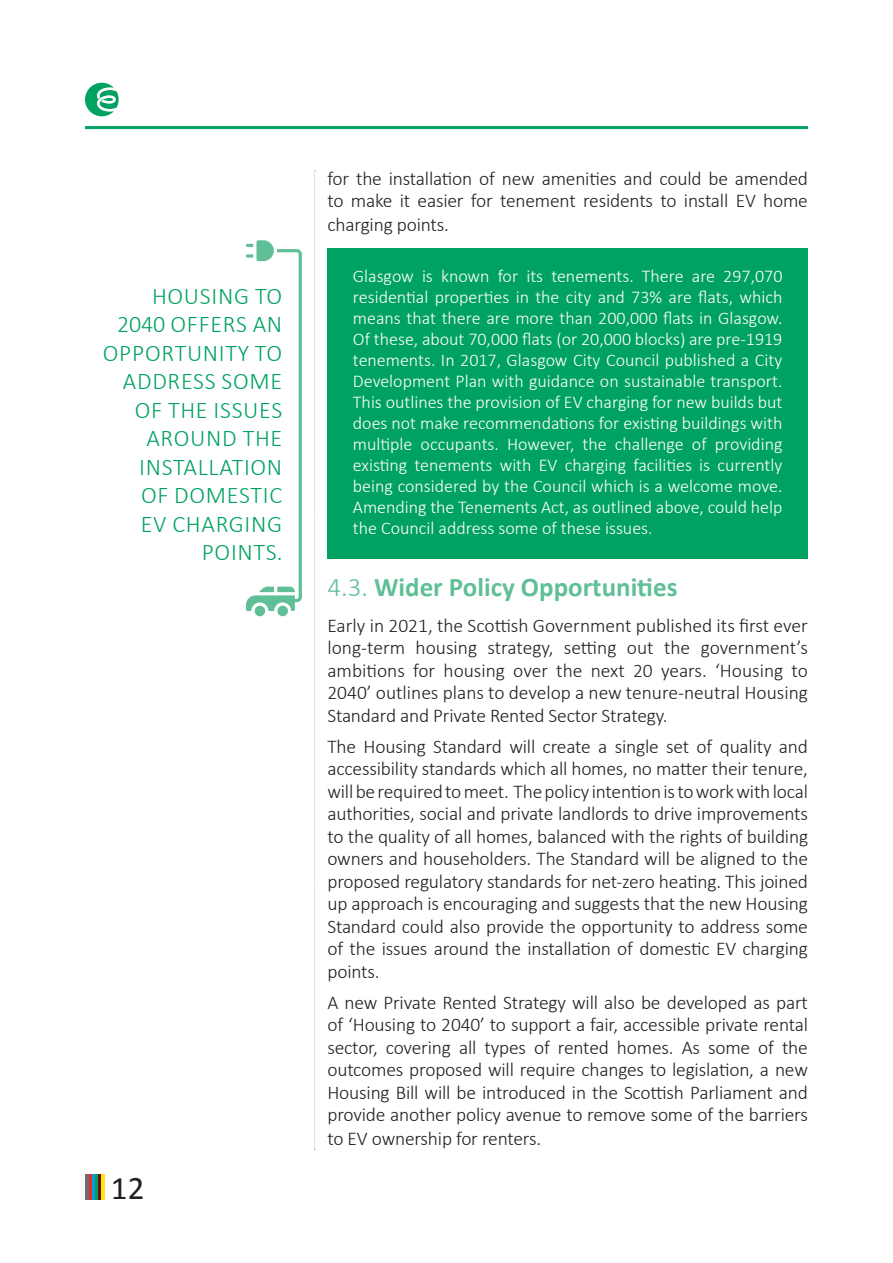
<style>
.page{position:relative;width:893px;height:1263px;background:#fff}
.page>*{position:absolute;margin:0;border:0;box-sizing:border-box;transform-origin:0 0}
.t1{font:33px "Calibri";color:#231f20}
.t2{font:700 27px "Calibri";color:#60bf97}
.t3{font:300 24px/28.5px "Calibri";letter-spacing:.03em;color:#00a261;text-align:right}
.t4{font:300 19.5px/22.5px "Calibri";letter-spacing:-.01em;color:#231f20;text-align:justify}
.t5{font:300 18px/21px "Calibri";color:#fff;text-align:justify}
.s1{font-weight:300}
</style>
<div class="page">
<div style="left:327px;top:249px;width:481px;height:310px;background:#00a261"></div>
<hr style="left:85px;top:126px;width:723px;height:3px;background:#00a261">
<svg style="left:314px;top:170px;width:2px;height:980px"></svg>
<div style="left:277px;top:606px;width:11px;height:10px;background:#60bf97;border-radius:50%"></div>
<svg style="left:246px;top:240px;width:56px;height:371px"></svg>
<div style="left:255px;top:606px;width:10px;height:10px;background:#60bf97;border-radius:50%"></div>
<svg style="left:85px;top:83px;width:34px;height:33px"></svg>
<hr style="left:95px;top:1174px;width:3px;height:25px;background:#00a261">
<hr style="left:92px;top:1174px;width:3px;height:25px;background:#069ddc">
<svg style="left:88px;top:1174px;width:4px;height:25px"></svg>
<hr style="left:85px;top:1174px;width:3px;height:25px;background:#6c6d70">
<svg style="left:98px;top:1174px;width:4px;height:25px"></svg>
<hr style="left:102px;top:1174px;width:3px;height:25px;background:#ffe616">
<p class="t3" style="left:103px;top:281px;width:181px">HOUSING TO<br>2040 OFFERS AN<br>OPPORTUNITY TO<br>ADDRESS SOME<br>OF THE ISSUES<br>AROUND THE<br>INSTALLATION<br>OF DOMESTIC<br>EV CHARGING<br>POINTS.</p>
<p class="t1" style="left:111px;top:1165px;width:35px">12</p>
<p class="t4" style="left:327px;top:166px;width:482px;line-height:23.2px">for the installation of new amenities and could be amended to make it easier for tenement residents to install EV home charging points.</p>
<p class="t5" style="left:353px;top:265px;width:431px">Glasgow is known for its tenements. There are 297,070 residential properties in the city and 73% are flats, which means that there are more than 200,000 flats in Glasgow.<br>Of these, about 70,000 flats (or 20,000 blocks) are pre-1919 tenements. In 2017, Glasgow City Council published a City Development Plan with guidance on sustainable transport.<br>This outlines the provision of EV charging for new builds but does not make recommendations for existing buildings with multiple occupants. However, the challenge of providing existing tenements with EV charging facilities is currently being considered by the Council which is a welcome move.<br>Amending the Tenements Act, as outlined above, could help the Council address some of these issues.</p>
<p class="t2" style="left:327px;top:568px;width:352px"><span class="s1">4.3.</span> Wider Policy Opportunities</p>
<p class="t4" style="left:327px;top:614px;width:482px">Early in 2021, the Scottish Government published its first ever long-term housing strategy, setting out the government’s ambitions for housing over the next 20 years. ‘Housing to 2040’ outlines plans to develop a new tenure-neutral Housing Standard and Private Rented Sector Strategy.</p>
<p class="t4" style="left:327px;top:735px;width:482px">The Housing Standard will create a single set of quality and accessibility standards which all homes, no matter their tenure, will be required to meet. The policy intention is to work with local authorities, social and private landlords to drive improvements to the quality of all homes, balanced with the rights of building owners and householders. The Standard will be aligned to the proposed regulatory standards for net-zero heating. This joined up approach is encouraging and suggests that the new Housing Standard could also provide the opportunity to address some of the issues around the installation of domestic EV charging points.</p>
<p class="t4" style="left:327px;top:990px;width:482px">A new Private Rented Strategy will also be developed as part of ‘Housing to 2040’ to support a fair, accessible private rental sector, covering all types of rented homes. As some of the outcomes proposed will require changes to legislation, a new Housing Bill will be introduced in the Scottish Parliament and provide another policy avenue to remove some of the barriers to EV ownership for renters.</p>
</div>
